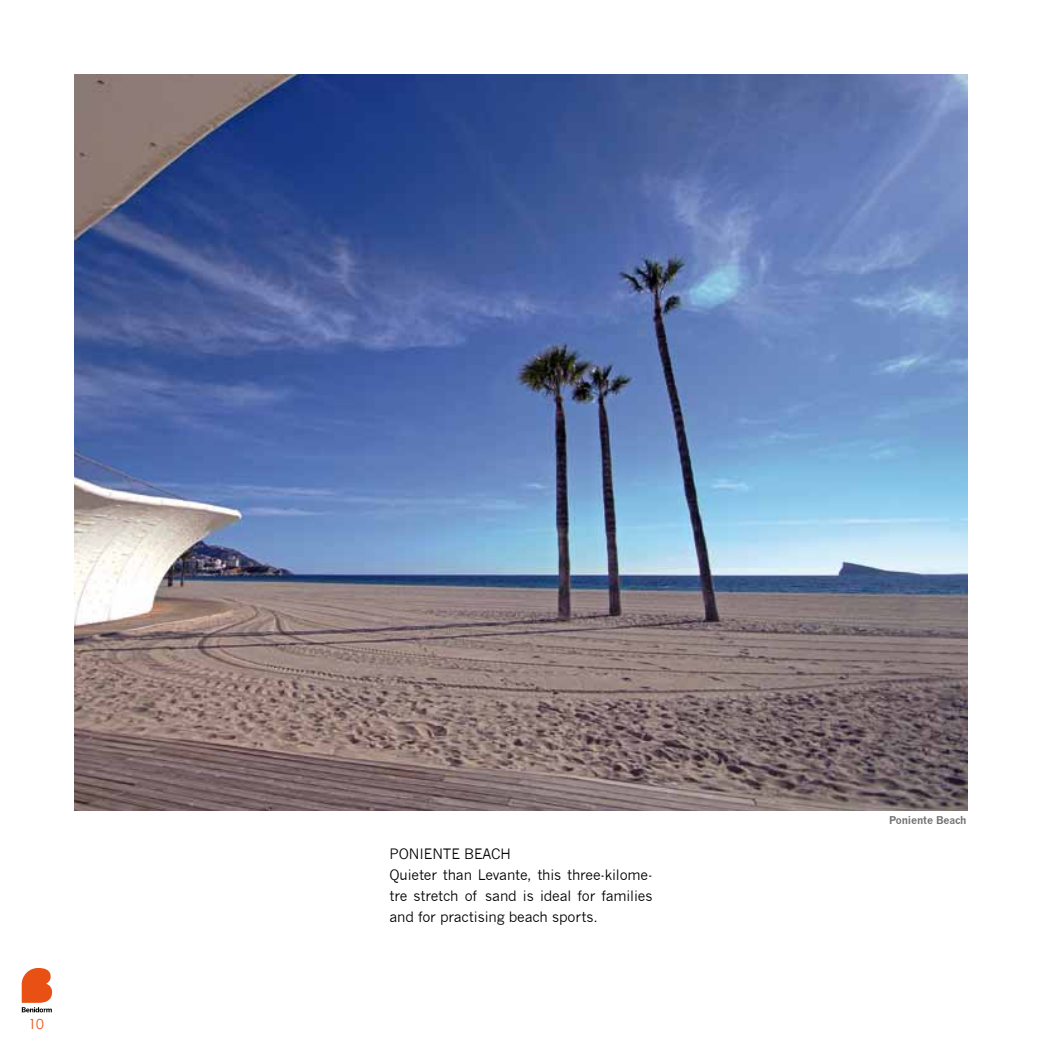
<style>
.page{position:relative;width:1042px;height:1042px;background:#fff}
.page>*{position:absolute;margin:0;border:0;box-sizing:border-box;transform-origin:0 0}
.t1{font:14px/21px "News Gothic";letter-spacing:-.01em;color:#000}
.t2{font:14px "Century Gothic";color:#e85113}
.t3{font:700 10.5px "News Gothic";letter-spacing:-.01em;color:#707172}
</style>
<div class="page">
<svg style="left:22px;top:968px;width:30px;height:44px"></svg>
<img style="left:74px;top:74px;width:893px;height:736px">
<p class="t2" style="left:28px;top:1015px;width:17px">10</p>
<p class="t1" style="left:389px;top:843px;width:264px">PONIENTE BEACH<br>Quieter than Levante, this three-kilome&shy;tre stretch of sand is ideal for families and for practising beach sports.</p>
<p class="t3" style="left:889px;top:814px;width:79px">Poniente Beach</p>
</div>
